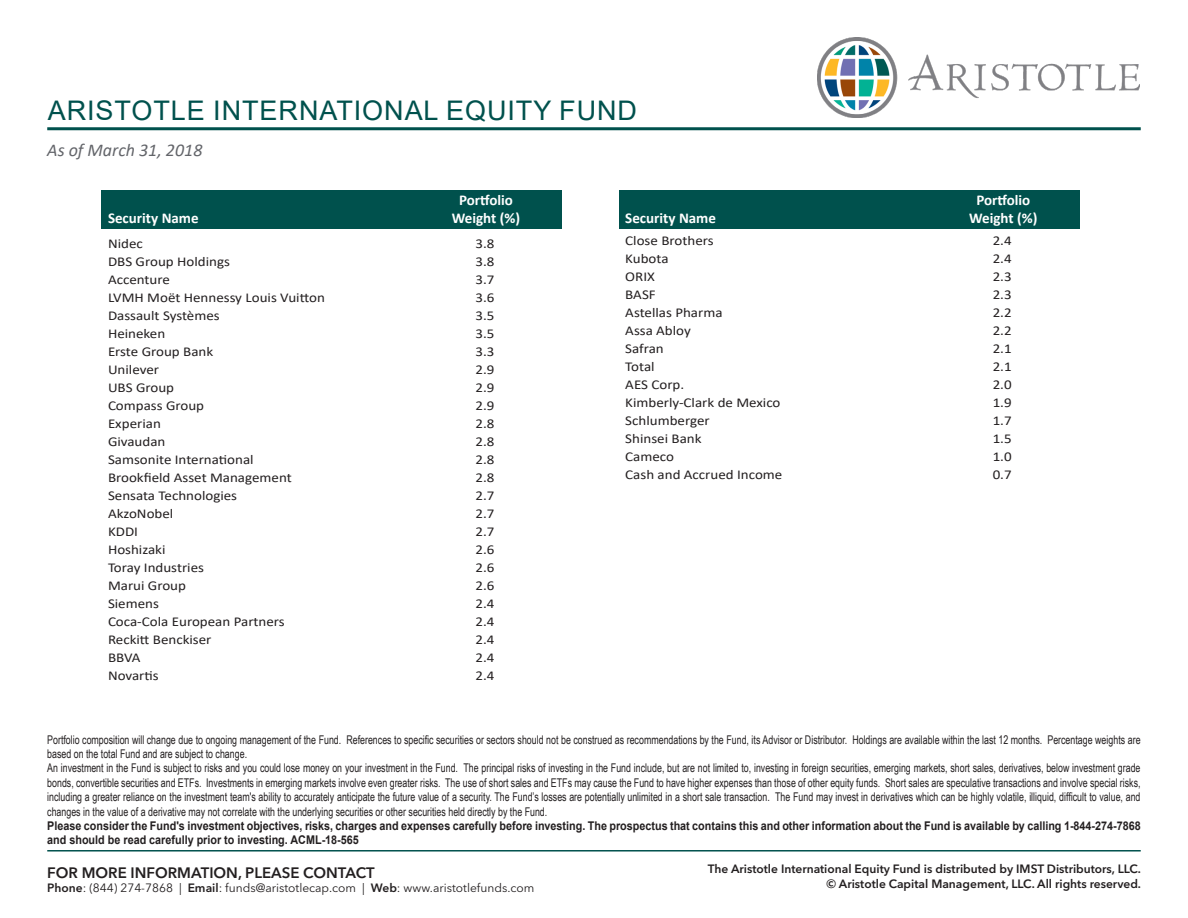
<style>
.page{position:relative;width:1188px;height:918px;background:#fff}
.page>*{position:absolute;margin:0;border:0;box-sizing:border-box;transform-origin:0 0}
.t1{font:27px "Arial";letter-spacing:.035em;color:#00514d}
.t2{font:italic 18px "Calibri";color:#63656a}
.t3{font:700 15px "Calibri";color:#fff}
.t4{font:600 15px "Avenir Next LT Pro";color:#231f20}
.t5{font:13.5px "Calibri";color:#231f20;scale:1.11 1}
.t6{font:12px/14.4px "Arial Narrow";color:#231f20;scale:.9 1}
.t7{font:700 12px/14.4px "Arial";color:#231f20;scale:.9 1}
.t8{font:600 12px "Avenir Next LT Pro";color:#231f20}
.t9{font:12px "Avenir Next LT Pro";color:#231f20}
.s1{font-weight:600}
</style>
<div class="page">
<hr style="left:47px;top:127px;width:1094px;height:3px;background:#00514d">
<hr style="left:47px;top:850px;width:1094px;height:2px;background:#00514d">
<div style="left:619px;top:190px;width:461px;height:39px;background:#00514d"></div>
<div style="left:102px;top:190px;width:460px;height:39px;background:#00514d"></div>
<img style="left:818px;top:38px;width:321px;height:79px">
<p class="t1" style="left:48px;top:92px;width:591px">ARISTOTLE INTERNATIONAL EQUITY FUND</p>
<p class="t2" style="left:47px;top:137px;width:157px">As of March 31, 2018</p>
<p class="t3" style="left:459px;top:189px;width:55px">Portfolio</p>
<p class="t3" style="left:108px;top:207px;width:92px">Security Name</p>
<p class="t3" style="left:452px;top:207px;width:70px">Weight (%)</p>
<p class="t5" style="left:108px;top:234px;width:33px">Nidec</p>
<p class="t5" style="left:475px;top:234px;width:19px">3.8</p>
<p class="t5" style="left:108px;top:252px;width:111px">DBS Group Holdings</p>
<p class="t5" style="left:475px;top:252px;width:19px">3.8</p>
<p class="t5" style="left:108px;top:270px;width:57px">Accenture</p>
<p class="t5" style="left:475px;top:270px;width:19px">3.7</p>
<p class="t5" style="left:108px;top:288px;width:197px">LVMH Moët Hennessy Louis Vuitton</p>
<p class="t5" style="left:475px;top:288px;width:19px">3.6</p>
<p class="t5" style="left:108px;top:306px;width:102px">Dassault Systèmes</p>
<p class="t5" style="left:475px;top:306px;width:19px">3.5</p>
<p class="t5" style="left:108px;top:324px;width:53px">Heineken</p>
<p class="t5" style="left:475px;top:324px;width:19px">3.5</p>
<p class="t5" style="left:108px;top:342px;width:96px">Erste Group Bank</p>
<p class="t5" style="left:475px;top:342px;width:19px">3.3</p>
<p class="t5" style="left:108px;top:360px;width:48px">Unilever</p>
<p class="t5" style="left:475px;top:360px;width:19px">2.9</p>
<p class="t5" style="left:108px;top:378px;width:61px">UBS Group</p>
<p class="t5" style="left:475px;top:378px;width:19px">2.9</p>
<p class="t5" style="left:108px;top:396px;width:88px">Compass Group</p>
<p class="t5" style="left:475px;top:396px;width:19px">2.9</p>
<p class="t5" style="left:108px;top:414px;width:49px">Experian</p>
<p class="t5" style="left:475px;top:414px;width:19px">2.8</p>
<p class="t5" style="left:108px;top:432px;width:53px">Givaudan</p>
<p class="t5" style="left:475px;top:432px;width:19px">2.8</p>
<p class="t5" style="left:108px;top:450px;width:133px">Samsonite International</p>
<p class="t5" style="left:475px;top:450px;width:19px">2.8</p>
<p class="t5" style="left:108px;top:468px;width:167px">Brookfield Asset Management</p>
<p class="t5" style="left:475px;top:468px;width:19px">2.8</p>
<p class="t5" style="left:108px;top:486px;width:118px">Sensata Technologies</p>
<p class="t5" style="left:475px;top:486px;width:19px">2.7</p>
<p class="t5" style="left:108px;top:504px;width:60px">AkzoNobel</p>
<p class="t5" style="left:475px;top:504px;width:19px">2.7</p>
<p class="t5" style="left:108px;top:522px;width:29px">KDDI</p>
<p class="t5" style="left:475px;top:522px;width:19px">2.7</p>
<p class="t5" style="left:108px;top:540px;width:53px">Hoshizaki</p>
<p class="t5" style="left:475px;top:540px;width:19px">2.6</p>
<p class="t5" style="left:108px;top:558px;width:88px">Toray Industries</p>
<p class="t5" style="left:475px;top:558px;width:19px">2.6</p>
<p class="t5" style="left:108px;top:576px;width:72px">Marui Group</p>
<p class="t5" style="left:475px;top:576px;width:19px">2.6</p>
<p class="t5" style="left:108px;top:594px;width:47px">Siemens</p>
<p class="t5" style="left:475px;top:594px;width:19px">2.4</p>
<p class="t5" style="left:108px;top:612px;width:161px">Coca-Cola European Partners</p>
<p class="t5" style="left:475px;top:612px;width:19px">2.4</p>
<p class="t5" style="left:108px;top:630px;width:95px">Reckitt Benckiser</p>
<p class="t5" style="left:475px;top:630px;width:19px">2.4</p>
<p class="t5" style="left:108px;top:648px;width:31px">BBVA</p>
<p class="t5" style="left:475px;top:648px;width:19px">2.4</p>
<p class="t5" style="left:108px;top:666px;width:47px">Novartis</p>
<p class="t5" style="left:475px;top:666px;width:19px">2.4</p>
<p class="t3" style="left:976px;top:189px;width:55px">Portfolio</p>
<p class="t3" style="left:625px;top:207px;width:92px">Security Name</p>
<p class="t3" style="left:969px;top:207px;width:70px">Weight (%)</p>
<p class="t5" style="left:625px;top:231px;width:81px">Close Brothers</p>
<p class="t5" style="left:993px;top:231px;width:19px">2.4</p>
<p class="t5" style="left:625px;top:249px;width:40px">Kubota</p>
<p class="t5" style="left:993px;top:249px;width:19px">2.4</p>
<p class="t5" style="left:625px;top:267px;width:28px">ORIX</p>
<p class="t5" style="left:993px;top:267px;width:19px">2.3</p>
<p class="t5" style="left:625px;top:285px;width:29px">BASF</p>
<p class="t5" style="left:993px;top:285px;width:19px">2.3</p>
<p class="t5" style="left:625px;top:303px;width:89px">Astellas Pharma</p>
<p class="t5" style="left:993px;top:303px;width:19px">2.2</p>
<p class="t5" style="left:625px;top:321px;width:61px">Assa Abloy</p>
<p class="t5" style="left:993px;top:321px;width:19px">2.2</p>
<p class="t5" style="left:625px;top:339px;width:36px">Safran</p>
<p class="t5" style="left:993px;top:339px;width:19px">2.1</p>
<p class="t5" style="left:625px;top:357px;width:28px">Total</p>
<p class="t5" style="left:993px;top:357px;width:19px">2.1</p>
<p class="t5" style="left:625px;top:375px;width:55px">AES Corp.</p>
<p class="t5" style="left:993px;top:375px;width:19px">2.0</p>
<p class="t5" style="left:625px;top:393px;width:141px">Kimberly-Clark de Mexico</p>
<p class="t5" style="left:993px;top:393px;width:19px">1.9</p>
<p class="t5" style="left:625px;top:411px;width:78px">Schlumberger</p>
<p class="t5" style="left:993px;top:411px;width:19px">1.7</p>
<p class="t5" style="left:625px;top:429px;width:70px">Shinsei Bank</p>
<p class="t5" style="left:993px;top:429px;width:19px">1.5</p>
<p class="t5" style="left:625px;top:447px;width:45px">Cameco</p>
<p class="t5" style="left:993px;top:447px;width:19px">1.0</p>
<p class="t5" style="left:625px;top:465px;width:143px">Cash and Accrued Income</p>
<p class="t5" style="left:993px;top:465px;width:19px">0.7</p>
<p class="t6" style="left:47px;top:732px;width:1216px">Portfolio composition will change due to ongoing management of the Fund. References to specific securities or sectors should not be construed as recommendations by the Fund, its Advisor or Distributor. Holdings are available within the last 12 months. Percentage weights are based on the total Fund and are subject to change.</p>
<p class="t6" style="left:47px;top:761px;width:1216px;text-align:justify">An investment in the Fund is subject to risks and you could lose money on your investment in the Fund. The principal risks of investing in the Fund include, but are not limited to, investing in foreign securities, emerging markets, short sales, derivatives, below investment grade bonds, convertible securities and ETFs. Investments in emerging markets involve even greater risks. The use of short sales and ETFs may cause the Fund to have higher expenses than those of other equity funds. Short sales are speculative transactions and involve special risks, including a greater reliance on the investment team's ability to accurately anticipate the future value of a security. The Fund’s losses are potentially unlimited in a short sale transaction. The Fund may invest in derivatives which can be highly volatile, illiquid, difficult to value, and changes in the value of a derivative may not correlate with the underlying securities or other securities held directly by the Fund.</p>
<p class="t7" style="left:47px;top:819px;width:1217px">Please consider the Fund's investment objectives, risks, charges and expenses carefully before investing. The prospectus that contains this and other information about the Fund is available by calling 1-844-274-7868 and should be read carefully prior to investing. ACML-18-565</p>
<p class="t8" style="left:708px;top:862px;width:435px">The Aristotle International Equity Fund is distributed by IMST Distributors, LLC.</p>
<p class="t8" style="left:827px;top:876px;width:316px">© Aristotle Capital Management, LLC. All rights reserved.</p>
<p class="t4" style="left:47px;top:863px;width:329px">FOR MORE INFORMATION, PLEASE CONTACT</p>
<p class="t9" style="left:47px;top:881px;width:489px"><span class="s1">Phone</span>: (844) 274-7868 | <span class="s1">Email</span>: funds@aristotlecap.com | <span class="s1">Web</span>: www.aristotlefunds.com</p>
</div>
